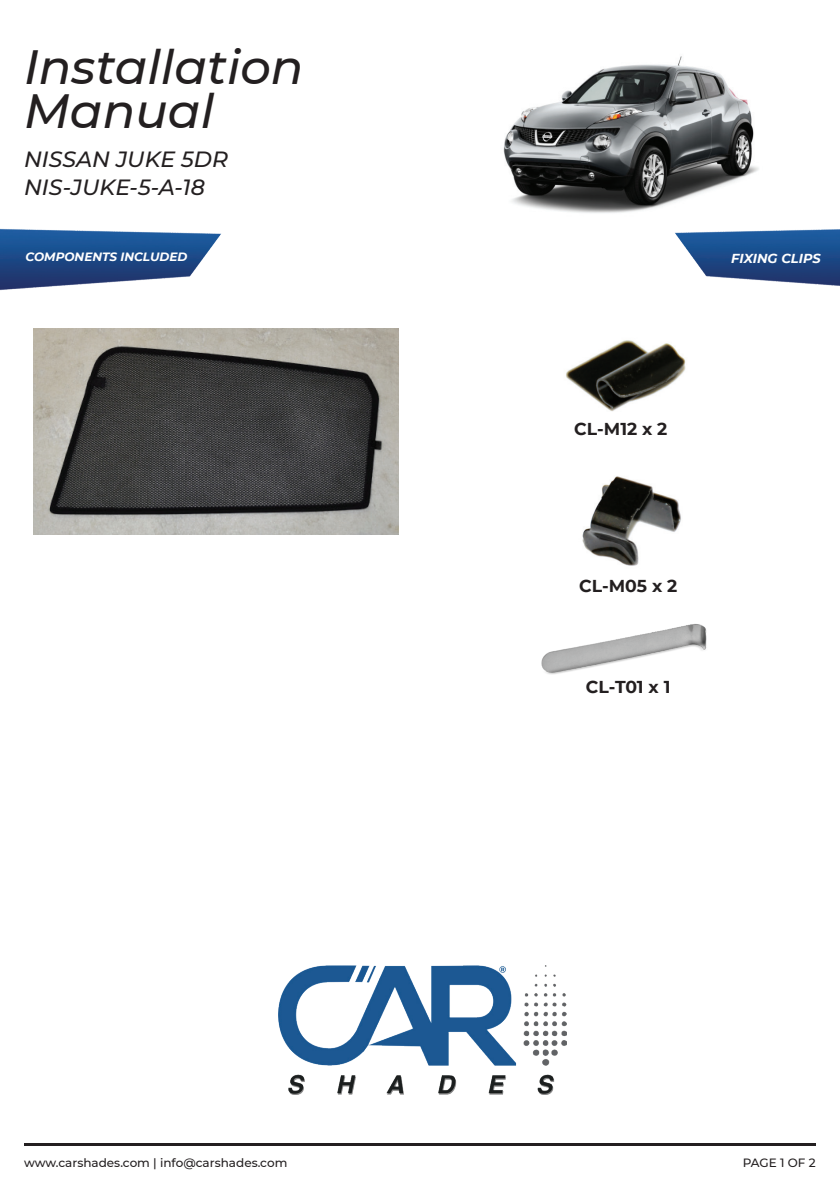
<style>
.page{position:relative;width:840px;height:1191px;background:#fff}
.page>*{position:absolute;margin:0;border:0;box-sizing:border-box;transform-origin:0 0}
.t1{font:italic 500 48px/44px "Montserrat";color:#231f20}
.t2{font:italic 500 22px/28px "Montserrat";color:#231f20}
.t3{font:700 17.2px "Montserrat";color:#231f20}
.t4{font:italic 700 13px "Montserrat";color:#fff}
.t5{font:500 12px "Montserrat";color:#231f20}
.t6{font:italic 700 12px "Montserrat";color:#fff}
</style>
<div class="page">
<img style="left:503px;top:56px;width:256px;height:157px">
<img style="left:0;top:228px;width:221px;height:63px">
<img style="left:675px;top:229px;width:164px;height:57px">
<img style="left:566px;top:340px;width:120px;height:71px">
<img style="left:582px;top:476px;width:99px;height:90px">
<img style="left:541px;top:624px;width:166px;height:51px">
<img style="left:278px;top:965px;width:288px;height:129px">
<img style="left:33px;top:329px;width:365px;height:205px">
<hr style="left:24px;top:1143px;width:791px;height:2px;background:#231f20">
<h1 class="t1" style="left:24px;top:43px;width:281px">Installation<br>Manual</h1>
<h2 class="t2" style="left:24px;top:145px;width:205px">NISSAN JUKE 5DR<br>NIS-JUKE-5-A-18</h2>
<p class="t6" style="left:25px;top:248px;width:163px">COMPONENTS INCLUDED</p>
<p class="t4" style="left:730px;top:249px;width:91px">FIXING CLIPS</p>
<h3 class="t3" style="left:574px;top:417px;width:95px">CL-M12 x 2</h3>
<h3 class="t3" style="left:578px;top:573px;width:100px">CL-M05 x 2</h3>
<h3 class="t3" style="left:585px;top:674px;width:86px">CL-T01 x 1</h3>
<p class="t5" style="left:24px;top:1153px;width:265px">www.carshades.com | info@carshades.com</p>
<p class="t5" style="left:742px;top:1153px;width:74px">PAGE 1 OF 2</p>
</div>
